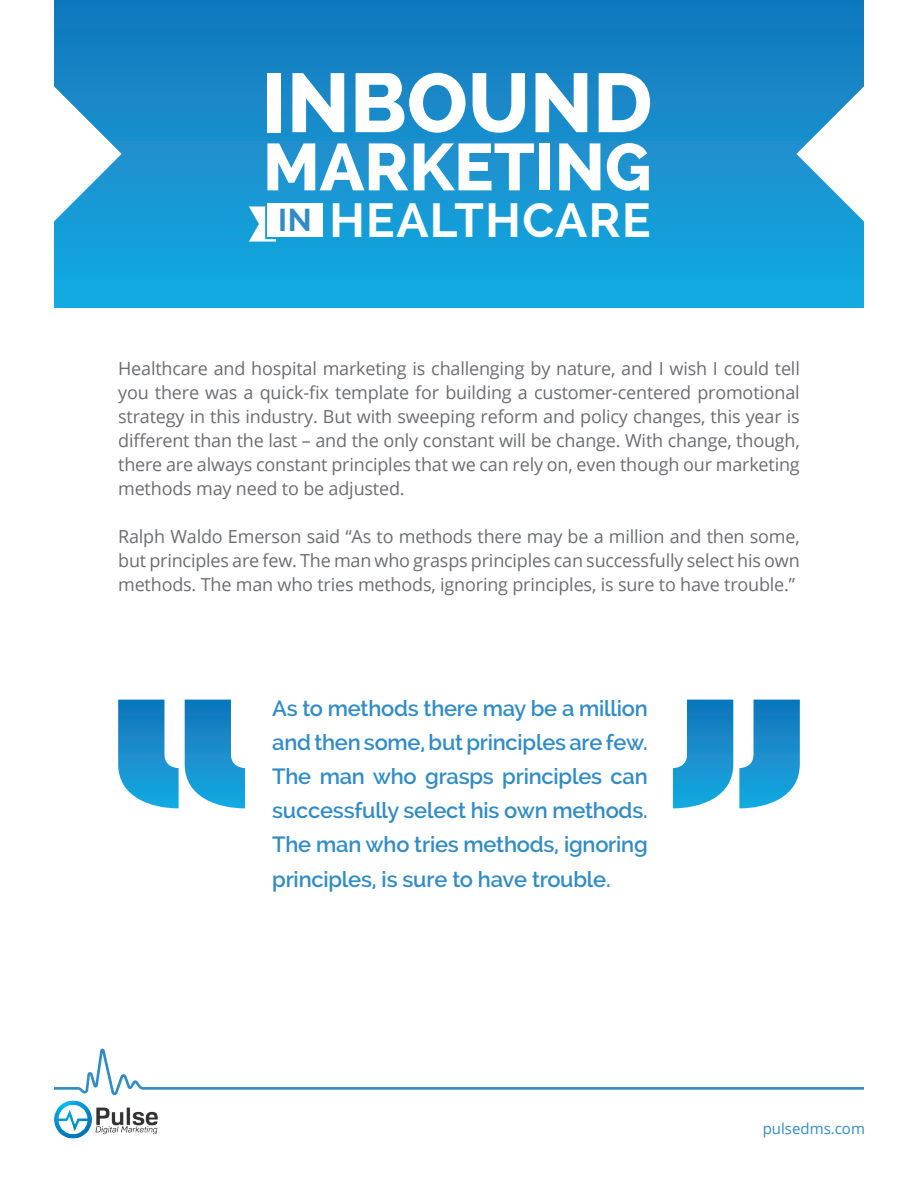
<style>
.page{position:relative;width:918px;height:1188px;background:#fff}
.page>*{position:absolute;margin:0;border:0;box-sizing:border-box;transform-origin:0 0}
.t1{font:800 83.25px "Raleway";color:#fff}
.t2{font:800 66.15px "Raleway";color:#fff}
.t3{font:700 47.55px "Raleway";letter-spacing:.03em;color:#fff}
.t4{font:700 31.35px "Raleway";color:#318cc5}
.t5{font:600 21.9px/34.2px "Raleway";letter-spacing:-.01em;color:#318cc5;text-align:justify}
.t6{font:18px/24px "Open Sans";letter-spacing:-.01em;color:#6c6d70;text-align:justify}
.t7{font:15px "Open Sans";color:#318cc5}
</style>
<div class="page">
<div style="left:54px;top:0;width:810px;height:308px;background:linear-gradient(to bottom,#1577bc,#16abe1)"></div>
<svg style="left:54px;top:1049px;width:810px;height:46px"></svg>
<img style="left:54px;top:1100px;width:104px;height:39px">
<svg style="left:54px;top:83px;width:68px;height:142px"></svg>
<svg style="left:796px;top:83px;width:68px;height:142px"></svg>
<div style="left:267px;top:203px;width:56px;height:34px;background:#fff"></div>
<svg style="left:249px;top:206px;width:27px;height:36px"></svg>
<svg style="left:118px;top:700px;width:61px;height:108px"></svg>
<svg style="left:185px;top:700px;width:60px;height:108px"></svg>
<svg style="left:739px;top:700px;width:61px;height:108px"></svg>
<svg style="left:673px;top:700px;width:60px;height:108px"></svg>
<p class="t1" style="left:262px;top:56px;width:392px">INBOUND</p>
<p class="t2" style="left:263px;top:130px;width:390px">MARKETING</p>
<p class="t3" style="left:329px;top:193px;width:323px">HEALTHCARE</p>
<p class="t4" style="left:278px;top:202px;width:35px">IN</p>
<p class="t6" style="left:118px;top:356px;width:683px">Healthcare and hospital marketing is challenging by nature, and I wish I could tell you there was a quick-fix template for building a customer-centered promotional strategy in this industry. But with sweeping reform and policy changes, this year is different than the last – and the only constant will be change. With change, though, there are always constant principles that we can rely on, even though our marketing methods may need to be adjusted.</p>
<p class="t6" style="left:118px;top:524px;width:683px">Ralph Waldo Emerson said “As to methods there may be a million and then some, but principles are few. The man who grasps principles can successfully select his own methods. The man who tries methods, ignoring principles, is sure to have trouble.”</p>
<p class="t5" style="left:272px;top:691px;width:377px">As to methods there may be a million and then some, but principles are few.<br>The man who grasps principles can successfully select his own methods.<br>The man who tries methods, ignoring principles, is sure to have trouble.</p>
<p class="t7" style="left:763px;top:1118px;width:104px">pulsedms.com</p>
</div>
